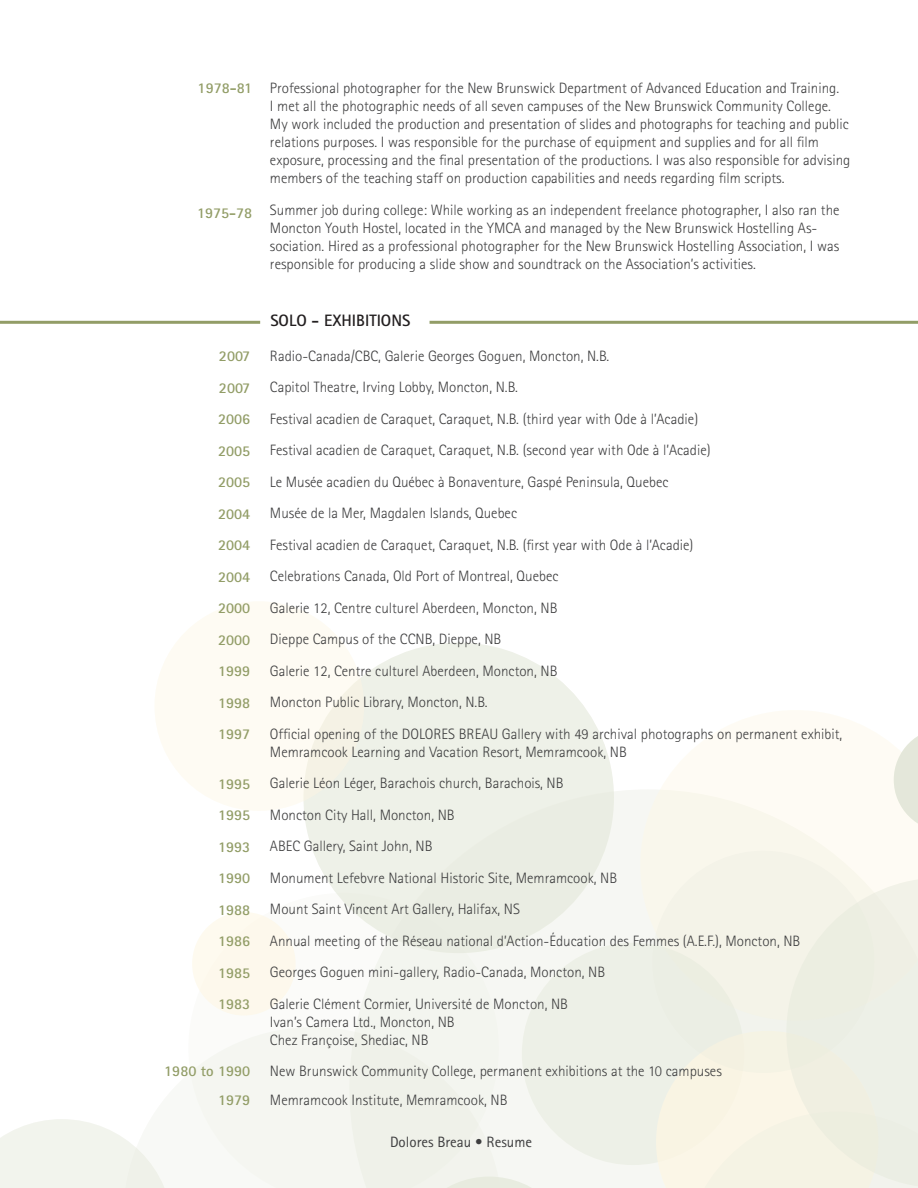
<style>
.page{position:relative;width:918px;height:1188px;background:#fff}
.page>*{position:absolute;margin:0;border:0;box-sizing:border-box;transform-origin:0 0}
.t1{font:700 16.5px "Rotis Sans Serif";color:#231f20}
.t2{font:300 15px/31.5px "Rotis Sans Serif";color:#3e3e3f}
.t3{font:700 15px/31.5px "Rotis Sans Serif";color:#929d67;text-align:justify}
.t4{font:15px "Rotis Sans Serif";color:#3e3e3f}
</style>
<div class="page">
<div style="left:499px;top:790px;width:157px;height:398px;background:#f6f7f3"></div>
<svg style="left:640px;top:711px;width:278px;height:234px;fill:#fefbf4"></svg>
<div style="left:303px;top:643px;width:311px;height:310px;background:#eef1e8;border-radius:50%"></div>
<div style="left:154px;top:601px;width:210px;height:210px;background:linear-gradient(to right,#fffdf6,#f9f7ec);border-radius:50%"></div>
<div style="left:522px;top:943px;width:222px;height:222px;background:#edf0e7;border-radius:50%"></div>
<div style="left:652px;top:851px;width:223px;height:222px;background:#f4f3e8;border-radius:50%"></div>
<svg style="left:499px;top:1027px;width:4px;height:150px"></svg>
<svg style="left:499px;top:1177px;width:77px;height:11px"></svg>
<svg style="left:190px;top:896px;width:309px;height:292px;fill:#f5f6f1"></svg>
<svg style="left:656px;top:878px;width:262px;height:310px"></svg>
<svg style="left:0;top:1119px;width:165px;height:69px"></svg>
<div style="left:192px;top:912px;width:104px;height:104px;background:#fdf8ec;border-radius:50%"></div>
<svg style="left:894px;top:728px;width:24px;height:104px"></svg>
<hr style="left:0;top:321px;width:260px;height:3px;background:#929d67">
<hr style="left:430px;top:321px;width:488px;height:3px;background:#929d67">
<p class="t3" style="left:198px;top:72px;width:56px">1978-81</p>
<p class="t3" style="left:197px;top:197px;width:57px">1975-78</p>
<p class="t3" style="left:218px;top:340px;width:34px">2007<br>2007<br>2006<br>2005<br>2005<br>2004<br>2004<br>2004<br>2000<br>2000<br>1999<br>1998<br>1997</p>
<p class="t3" style="left:218px;top:768px;width:34px">1995<br>1995<br>1993<br>1990<br>1988<br>1986<br>1985<br>1983</p>
<p class="t3" style="left:164px;top:1056px;width:88px;line-height:28.5px;text-align:right">1980 to 1990<br>1979</p>
<p class="t2" style="left:270px;top:79px;width:582px;line-height:18px">Professional photographer for the New Brunswick Department of Advanced Education and Training.<br>I met all the photographic needs of all seven campuses of the New Brunswick Community College.<br>My work included the production and presentation of slides and photographs for teaching and public relations purposes. I was responsible for the purchase of equipment and supplies and for all film exposure, processing and the final presentation of the productions. I was also responsible for advising members of the teaching staff on production capabilities and needs regarding film scripts.</p>
<p class="t2" style="left:270px;top:201px;width:571px;line-height:18px">Summer job during college: While working as an independent freelance photographer, I also ran the Moncton Youth Hostel, located in the YMCA and managed by the New Brunswick Hostelling As&shy;sociation. Hired as a professional photographer for the New Brunswick Hostelling Association, I was responsible for producing a slide show and soundtrack on the Association’s activities.</p>
<p class="t1" style="left:270px;top:310px;width:10px">SOLO</p>
<p class="t1" style="left:312px;top:310px;width:62px">- EXHI BITIONS</p>
<p class="t2" style="left:270px;top:340px;width:574px">Radio-Canada/CBC, Galerie Georges Goguen, Moncton, N.B.<br>Capitol Theatre, Irving Lobby, Moncton, N.B.<br>Festival acadien de Caraquet, Caraquet, N.B. (third year with Ode à l’Acadie)<br>Festival acadien de Caraquet, Caraquet, N.B. (second year with Ode à l’Acadie)<br>Le Musée acadien du Québec à Bonaventure, Gaspé Peninsula, Quebec<br>Musée de la Mer, Magdalen Islands, Quebec<br>Festival acadien de Caraquet, Caraquet, N.B. (first year with Ode à l’Acadie)<br>Celebrations Canada, Old Port of Montreal, Quebec<br>Galerie 12, Centre culturel Aberdeen, Moncton, NB<br>Dieppe Campus of the CCNB, Dieppe, NB<br>Galerie 12, Centre culturel Aberdeen, Moncton, NB<br>Moncton Public Library, Moncton, N.B.<br>Official opening of the DOLORES BREAU Gallery with 49 archival photographs on permanent exhibit,</p>
<p class="t2" style="left:270px;top:736px;width:532px">Memramcook Learning and Vacation Resort, Memramcook, NB<br>Galerie Léon Léger, Barachois church, Barachois, NB<br>Moncton City Hall, Moncton, NB<br>ABEC Gallery, Saint John, NB<br>Monument Lefebvre National Historic Site, Memramcook, NB<br>Mount Saint Vincent Art Gallery, Halifax, NS<br>Annual meeting of the Réseau national d’Action-Éducation des Femmes (A.E.F.), Moncton, NB Georges Goguen mini-gallery, Radio-Canada, Moncton, NB<br>Galerie Clément Cormier, Université de Moncton, NB</p>
<p class="t2" style="left:270px;top:1013px;width:186px;line-height:18px">Ivan’s Camera Ltd., Moncton, NB<br>Chez Françoise, Shediac, NB</p>
<p class="t2" style="left:270px;top:1057px;width:453px;line-height:28.5px">New Brunswick Community College, permanent exhibitions at the 10 campuses<br>Memramcook Institute, Memramcook, NB</p>
<p class="t4" style="left:390px;top:1133px;width:144px">Dolores Breau • Resume</p>
</div>
